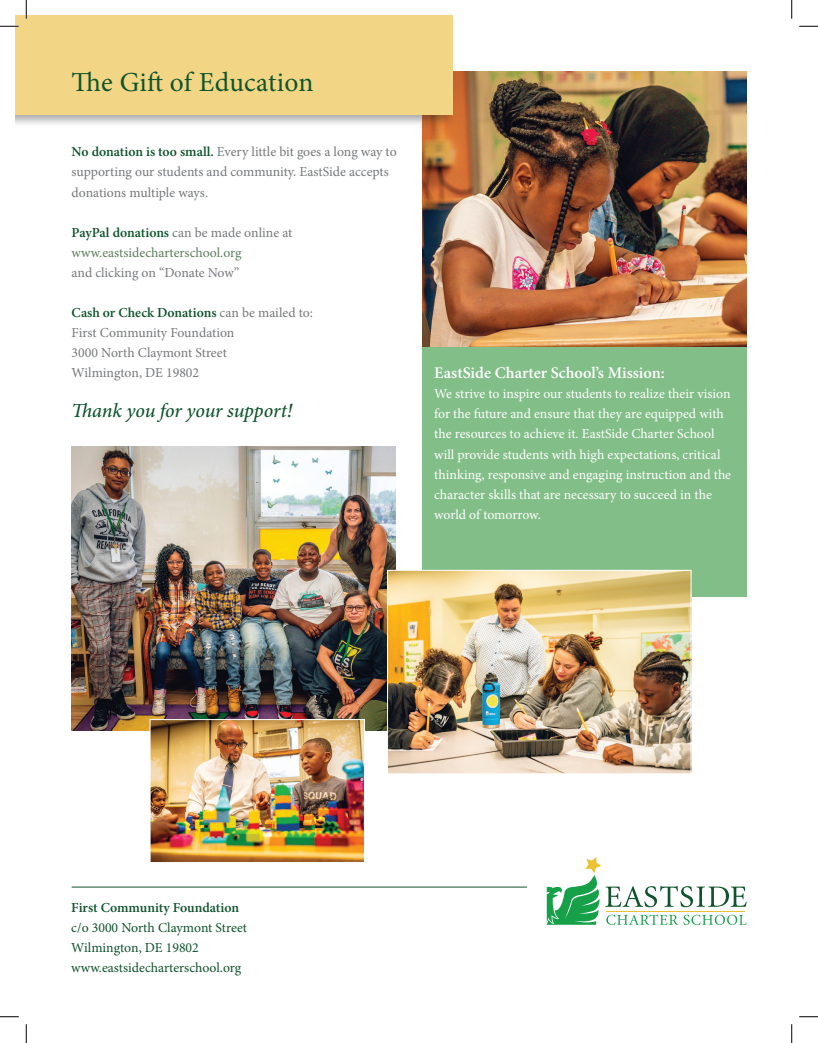
<style>
.page{position:relative;width:818px;height:1043px;background:#fff}
.page>*{position:absolute;margin:0;border:0;box-sizing:border-box;transform-origin:0 0}
.t1{font:27.5px "Minion Pro";letter-spacing:.01em;color:#0f542c}
.t2{font:italic 500 20px "Minion Pro";letter-spacing:-.01em;color:#0f542c}
.t3{font:600 16.25px "Minion Pro";color:#fff}
.t4{font:13.75px/20px "Minion Pro";color:#fff}
.t5{font:13.75px/20px "Minion Pro";color:#76787b}
.t6{font:13.75px/20px "Minion Pro";color:#0f542c}
.t7{font:13.75px/20px "Minion Pro";color:#5e7d5e}
.t8{font:600 13.75px "Minion Pro";color:#0f542c}
.s1{font-weight:600;color:#0f542c}
.s2{color:#76787b}
</style>
<div class="page">
<div style="left:422px;top:342px;width:324px;height:255px;background:#82be88"></div>
<img style="left:422px;top:71px;width:324px;height:276px">
<div style="left:15px;top:15px;width:440px;height:112px;background:#231f20;opacity:.39"></div>
<div style="left:15px;top:15px;width:437px;height:99px;background:#f2d685"></div>
<svg style="left:546px;top:857px;width:200px;height:68px"></svg>
<hr style="left:606px;top:910px;width:139px;height:1px;background:#ebc232">
<img style="left:72px;top:447px;width:323px;height:284px">
<img style="left:389px;top:572px;width:300px;height:200px">
<div style="left:387px;top:570px;width:304px;height:204px;border:1px solid #fff"></div>
<hr style="left:72px;top:886px;width:455px;height:1px;background:#0f542c">
<img style="left:152px;top:721px;width:210px;height:139px">
<div style="left:150px;top:719px;width:214px;height:143px;border:1px solid #fff"></div>
<svg style="left:0;top:25px;width:19px;height:2px"></svg>
<svg style="left:799px;top:25px;width:19px;height:2px"></svg>
<svg style="left:0;top:1016px;width:19px;height:1px"></svg>
<svg style="left:799px;top:1016px;width:19px;height:1px"></svg>
<svg style="left:25px;top:0;width:2px;height:19px"></svg>
<svg style="left:25px;top:1024px;width:2px;height:18px"></svg>
<svg style="left:791px;top:0;width:1px;height:19px"></svg>
<svg style="left:791px;top:1024px;width:1px;height:18px"></svg>
<h1 class="t1" style="left:72px;top:64px;width:243px">The Gift of Education</h1>
<p class="t5" style="left:72px;top:142px;width:326px"><span class="s1">No donation is too small.</span> Every little bit goes a long way to supporting our students and community. EastSide accepts donations multiple ways.</p>
<p class="t7" style="left:72px;top:222px;width:222px"><span class="s1">PayPal donations</span> <span class="s2">can be made online at </span>www.eastsidecharterschool.org</p>
<p class="t5" style="left:72px;top:262px;width:169px">and clicking on “Donate Now”</p>
<p class="t5" style="left:72px;top:302px;width:243px"><span class="s1">Cash or Check Donations</span> can be mailed to:<br>First Community Foundation<br>3000 North Claymont Street<br>Wilmington, DE 19802</p>
<h2 class="t2" style="left:72px;top:396px;width:222px">Thank you for your support!</h2>
<p class="t3" style="left:434px;top:362px;width:232px">EastSide Charter School’s Mission:</p>
<p class="t4" style="left:434px;top:384px;width:298px">We strive to inspire our students to realize their vision for the future and ensure that they are equipped with the resources to achieve it. EastSide Charter School will provide students with high expectations, critical thinking, responsive and engaging instruction and the character skills that are necessary to succeed in the world of tomorrow.</p>
<p class="t8" style="left:71px;top:897px;width:169px">First Community Foundation</p>
<p class="t6" style="left:71px;top:917px;width:177px">c/o 3000 North Claymont Street<br>Wilmington, DE 19802 www.eastsidecharterschool.org</p>
</div>
